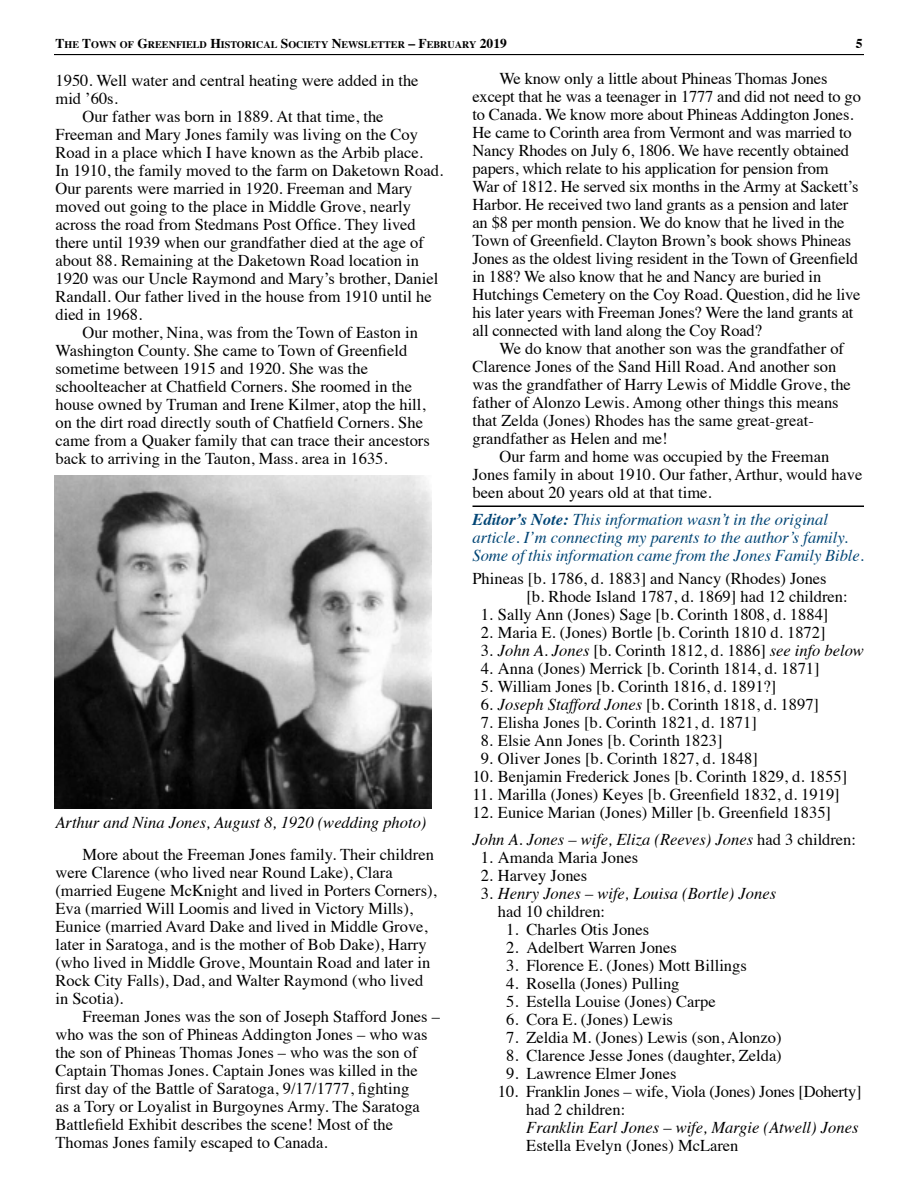
<style>
.page{position:relative;width:918px;height:1188px;background:#fff}
.page>*{position:absolute;margin:0;border:0;box-sizing:border-box;transform-origin:0 0}
.t1{font:16.5px/18px "Times";color:#000}
.t2{font:italic 16.5px/18px "Times";color:#004575}
.t3{font:italic 16.5px/18px "Times";color:#000}
.t4{font:700 13.5px "Times";color:#000}
.t5{font:700 10.2px "Times";color:#000}
.s1{font-size:13.5px}
.s2{font-weight:700}
.s3{font-style:italic}
.s4{font-style:normal}
</style>
<div class="page">
<hr style="left:54px;top:54px;width:810px;height:1px;background:#000">
<img style="left:54px;top:476px;width:378px;height:332px">
<hr style="left:472px;top:506px;width:392px;height:1px;background:#000">
<p class="t5" style="left:56px;top:34px;width:453px"><span class="s1">T</span>HE <span class="s1">T</span>OWN OF <span class="s1">G</span>REENFIELD <span class="s1">H</span>ISTORICAL <span class="s1">S</span>OCIETY <span class="s1">N</span>EWSLETTER <span class="s1">– F</span>EBRUARY <span class="s1">2019</span></p>
<p class="t4" style="left:856px;top:30px;width:8px">5</p>
<p class="t1" style="left:56px;top:70px;width:365px">1950. Well water and central heating were added in the</p>
<p class="t1" style="left:56px;top:88px;width:64px">mid ’60s.</p>
<p class="t1" style="left:82px;top:106px;width:303px">Our father was born in 1889. At that time, the</p>
<p class="t1" style="left:56px;top:124px;width:364px">Freeman and Mary Jones family was living on the Coy</p>
<p class="t1" style="left:56px;top:142px;width:369px">Road in a place which I have known as the Arbib place.</p>
<p class="t1" style="left:56px;top:160px;width:389px">In 1910, the family moved to the farm on Daketown Road.</p>
<p class="t1" style="left:56px;top:178px;width:358px">Our parents were married in 1920. Freeman and Mary</p>
<p class="t1" style="left:56px;top:196px;width:357px">moved out going to the place in Middle Grove, nearly</p>
<p class="t1" style="left:56px;top:214px;width:362px">across the road from Stedmans Post Office. They lived</p>
<p class="t1" style="left:56px;top:232px;width:370px">there until 1939 when our grandfather died at the age of</p>
<p class="t1" style="left:56px;top:250px;width:365px">about 88. Remaining at the Daketown Road location in</p>
<p class="t1" style="left:56px;top:268px;width:384px">1920 was our Uncle Raymond and Mary’s brother, Daniel</p>
<p class="t1" style="left:56px;top:286px;width:378px">Randall. Our father lived in the house from 1910 until he</p>
<p class="t1" style="left:56px;top:304px;width:88px">died in 1968.</p>
<p class="t1" style="left:82px;top:322px;width:337px">Our mother, Nina, was from the Town of Easton in</p>
<p class="t1" style="left:56px;top:340px;width:353px">Washington County. She came to Town of Greenfield</p>
<p class="t1" style="left:56px;top:358px;width:314px">sometime between 1915 and 1920. She was the</p>
<p class="t1" style="left:56px;top:376px;width:358px">schoolteacher at Chatfield Corners. She roomed in the</p>
<p class="t1" style="left:56px;top:394px;width:372px">house owned by Truman and Irene Kilmer, atop the hill,</p>
<p class="t1" style="left:56px;top:412px;width:369px">on the dirt road directly south of Chatfield Corners. She</p>
<p class="t1" style="left:56px;top:430px;width:376px">came from a Quaker family that can trace their ancestors</p>
<p class="t1" style="left:56px;top:448px;width:334px">back to arriving in the Tauton, Mass. area in 1635.</p>
<p class="t1" style="left:472px;top:68px;width:390px;text-indent:27px">We know only a little about Phineas Thomas Jones except that he was a teenager in 1777 and did not need to go to Canada. We know more about Phineas Addington Jones.<br>He came to Corinth area from Vermont and was married to Nancy Rhodes on July 6, 1806. We have recently obtained papers, which relate to his application for pension from<br>War of 1812. He served six months in the Army at Sackett’s Harbor. He received two land grants as a pension and later an $8 per month pension. We do know that he lived in the Town of Greenfield. Clayton Brown’s book shows Phineas Jones as the oldest living resident in the Town of Greenfield in 188? We also know that he and Nancy are buried in Hutchings Cemetery on the Coy Road. Question, did he live his later years with Freeman Jones? Were the land grants at all connected with land along the Coy Road?</p>
<p class="t1" style="left:472px;top:338px;width:380px;text-indent:27px">We do know that another son was the grandfather of Clarence Jones of the Sand Hill Road. And another son was the grandfather of Harry Lewis of Middle Grove, the father of Alonzo Lewis. Among other things this means that Zelda (Jones) Rhodes has the same great-great&shy;grandfather as Helen and me!</p>
<p class="t1" style="left:472px;top:446px;width:392px;text-indent:27px">Our farm and home was occupied by the Freeman<br>Jones family in about 1910. Our father, Arthur, would have been about 20 years old at that time.</p>
<p class="t2" style="left:472px;top:510px;width:393px"><span class="s2">Editor’s Note:</span> This information wasn’t in the original article. I’m connecting my parents to the author’s family.<br>Some of this information came from the Jones Family Bible.</p>
<p class="t1" style="left:526px;top:568px;width:323px;text-indent:-54px">Phineas [b. 1786, d. 1883] and Nancy (Rhodes) Jones [b. Rhode Island 1787, d. 1869] had 12 children:</p>
<p class="t1" style="left:481px;top:604px;width:349px">1. Sally Ann (Jones) Sage [b. Corinth 1808, d. 1884]</p>
<p class="t1" style="left:481px;top:622px;width:346px">2. Maria E. (Jones) Bortle [b. Corinth 1810 d. 1872]</p>
<p class="t1" style="left:481px;top:640px;width:385px">3. <span class="s3">John A. Jones</span> [b. Corinth 1812, d. 1886] <span class="s3">see info below</span></p>
<p class="t1" style="left:481px;top:658px;width:340px">4. Anna (Jones) Merrick [b. Corinth 1814, d. 1871]</p>
<p class="t1" style="left:481px;top:676px;width:297px">5. William Jones [b. Corinth 1816, d. 1891?]</p>
<p class="t1" style="left:481px;top:694px;width:340px">6. <span class="s3">Joseph Stafford Jones</span> [b. Corinth 1818, d. 1897]</p>
<p class="t1" style="left:481px;top:712px;width:278px">7. Elisha Jones [b. Corinth 1821, d. 1871]</p>
<p class="t1" style="left:481px;top:730px;width:243px">8. Elsie Ann Jones [b. Corinth 1823]</p>
<p class="t1" style="left:481px;top:748px;width:279px">9. Oliver Jones [b. Corinth 1827, d. 1848]</p>
<p class="t1" style="left:472px;top:766px;width:376px">10. Benjamin Frederick Jones [b. Corinth 1829, d. 1855]</p>
<p class="t1" style="left:472px;top:784px;width:369px">11. Marilla (Jones) Keyes [b. Greenfield 1832, d. 1919]</p>
<p class="t1" style="left:472px;top:798px;width:385px;line-height:27px">12. Eunice Marian (Jones) Miller [b. Greenfield 1835]<br><span class="s3">John A. Jones – wife, Eliza (Reeves) Jones</span> had 3 children:</p>
<p class="t1" style="left:481px;top:847px;width:159px">1. Amanda Maria Jones</p>
<p class="t1" style="left:481px;top:865px;width:108px">2. Harvey Jones</p>
<p class="t3" style="left:498px;top:883px;width:280px;text-indent:-17px"><span class="s4">3.</span> Henry Jones – wife, Louisa (Bortle) Jones <span class="s4">had 10 children:</span></p>
<p class="t1" style="left:506px;top:919px;width:145px">1. Charles Otis Jones</p>
<p class="t1" style="left:506px;top:937px;width:172px">2. Adelbert Warren Jones</p>
<p class="t1" style="left:506px;top:955px;width:242px">3. Florence E. (Jones) Mott Billings</p>
<p class="t1" style="left:506px;top:973px;width:175px">4. Rosella (Jones) Pulling</p>
<p class="t1" style="left:506px;top:991px;width:211px">5. Estella Louise (Jones) Carpe</p>
<p class="t1" style="left:506px;top:1009px;width:168px">6. Cora E. (Jones) Lewis</p>
<p class="t1" style="left:506px;top:1027px;width:277px">7. Zeldia M. (Jones) Lewis (son, Alonzo)</p>
<p class="t1" style="left:506px;top:1045px;width:277px">8. Clarence Jesse Jones (daughter, Zelda)</p>
<p class="t1" style="left:506px;top:1063px;width:172px">9. Lawrence Elmer Jones</p>
<p class="t1" style="left:526px;top:1081px;width:337px;text-indent:-28px">10. Franklin Jones – wife, Viola (Jones) Jones [Doherty] had 2 children:</p>
<p class="t3" style="left:526px;top:1117px;width:334px">Franklin Earl Jones – wife, Margie (Atwell) Jones</p>
<p class="t1" style="left:526px;top:1135px;width:214px">Estella Evelyn (Jones) McLaren</p>
<p class="t3" style="left:56px;top:813px;width:372px">Arthur and Nina Jones, August 8, 1920 (wedding photo)</p>
<p class="t1" style="left:56px;top:844px;width:383px;text-indent:27px">More about the Freeman Jones family. Their children were Clarence (who lived near Round Lake), Clara (married Eugene McKnight and lived in Porters Corners), Eva (married Will Loomis and lived in Victory Mills), Eunice (married Avard Dake and lived in Middle Grove, later in Saratoga, and is the mother of Bob Dake), Harry (who lived in Middle Grove, Mountain Road and later in Rock City Falls), Dad, and Walter Raymond (who lived in Scotia).</p>
<p class="t1" style="left:55px;top:1006px;width:386px;text-indent:27px">Freeman Jones was the son of Joseph Stafford Jones – who was the son of Phineas Addington Jones – who was the son of Phineas Thomas Jones – who was the son of Captain Thomas Jones. Captain Jones was killed in the first day of the Battle of Saratoga, 9/17/1777, fighting<br>as a Tory or Loyalist in Burgoynes Army. The Saratoga Battlefield Exhibit describes the scene! Most of the Thomas Jones family escaped to Canada.</p>
</div>
